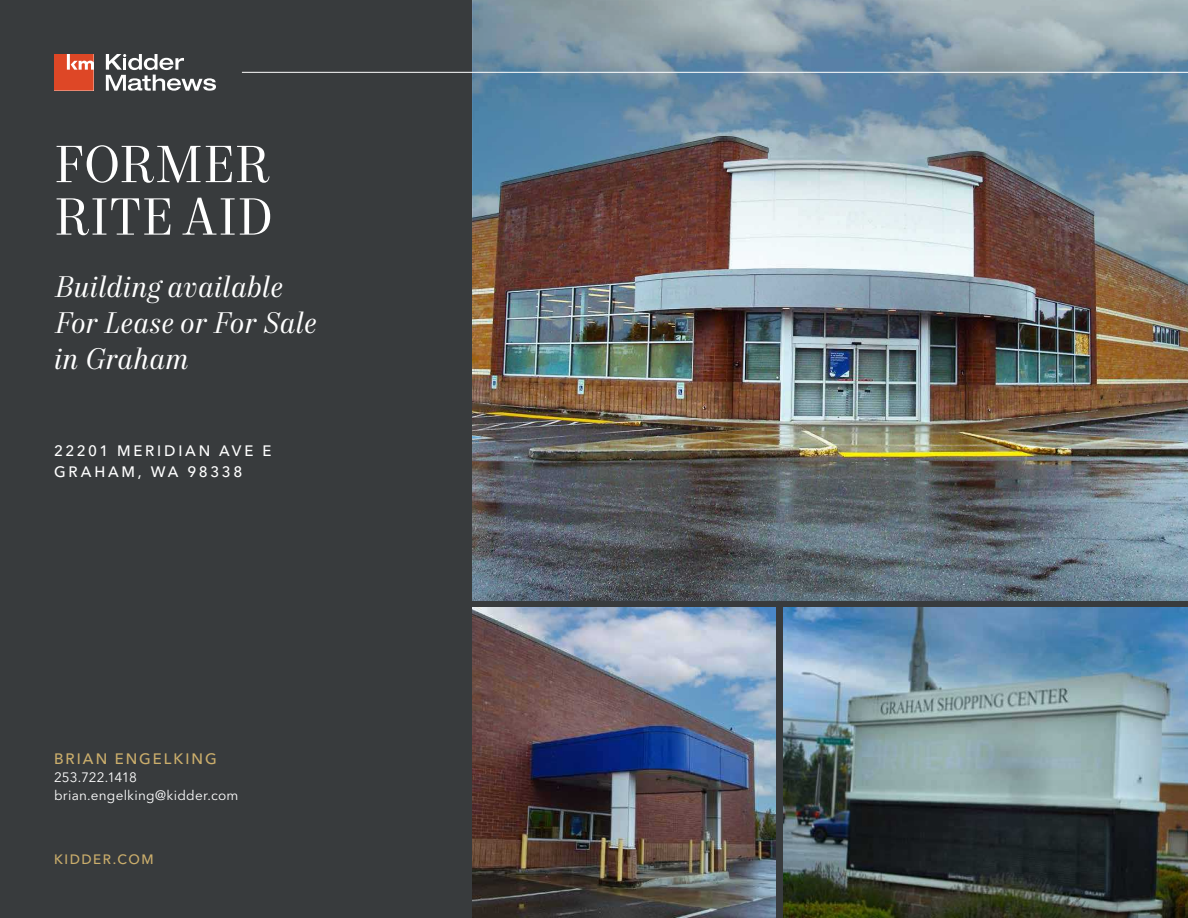
<style>
.page{position:relative;width:1188px;height:918px;background:#383b3d}
.page>*{position:absolute;margin:0;border:0;box-sizing:border-box;transform-origin:0 0}
.Headline_-_Level_1{font:52.5px/52.5px "Mort Modern 08";color:#fff}
.Callout_Text_-_Itali{font:italic 30px/36px "Mort Modern 08";letter-spacing:.01em;color:#fff}
.Property_Address_-_W{font:500 15px/21px "Avenir Next LT Pro";letter-spacing:.18em;color:#fff}
.Contact_Info_-_White{font:500 15px "Avenir Next LT Pro";letter-spacing:.135em;color:#cbae6c}
.Contact_Info_-_White-2{font:13.5px "Avenir Next LT Pro";letter-spacing:.02em;color:#fff}
.Contact_Info_-_White-3{font:13.5px "Avenir Next LT Pro";letter-spacing:-.005em;color:#fff}
.KM_URL_-_Gold_2023{font:500 13.5px "Avenir Next LT Pro";letter-spacing:.11em;color:#cbae6c}
</style>
<div class="page">
<img style="left:472px;top:314px;width:716px;height:287px">
<img style="left:783px;top:608px;width:405px;height:310px">
<img style="left:472px;top:608px;width:304px;height:310px">
<img style="left:472px;top:0;width:716px;height:314px">
<svg style="left:106px;top:54px;width:110px;height:37px"></svg>
<svg style="left:54px;top:54px;width:40px;height:37px"></svg>
<hr style="left:242px;top:72px;width:946px;height:1px;background:#fff">
<p class="Headline_-_Level_1" style="left:54px;top:141px;width:221px">FORMER<br>RITE AID</p>
<p class="Callout_Text_-_Itali" style="left:54px;top:270px;width:265px">Building available<br>For Lease or For Sale in Graham</p>
<p class="Property_Address_-_W" style="left:54px;top:441px;width:219px">22201 MERIDIAN AVE E<br>GRAHAM, WA 98338</p>
<p class="Contact_Info_-_White" style="left:54px;top:750px;width:164px">BRIAN ENGELKING</p>
<p class="Contact_Info_-_White-3" style="left:54px;top:769px;width:84px">253.722.1418</p>
<p class="Contact_Info_-_White-2" style="left:54px;top:787px;width:186px">brian.engelking@kidder.com</p>
<p class="KM_URL_-_Gold_2023" style="left:54px;top:851px;width:101px">KIDDER.COM</p>
</div>
